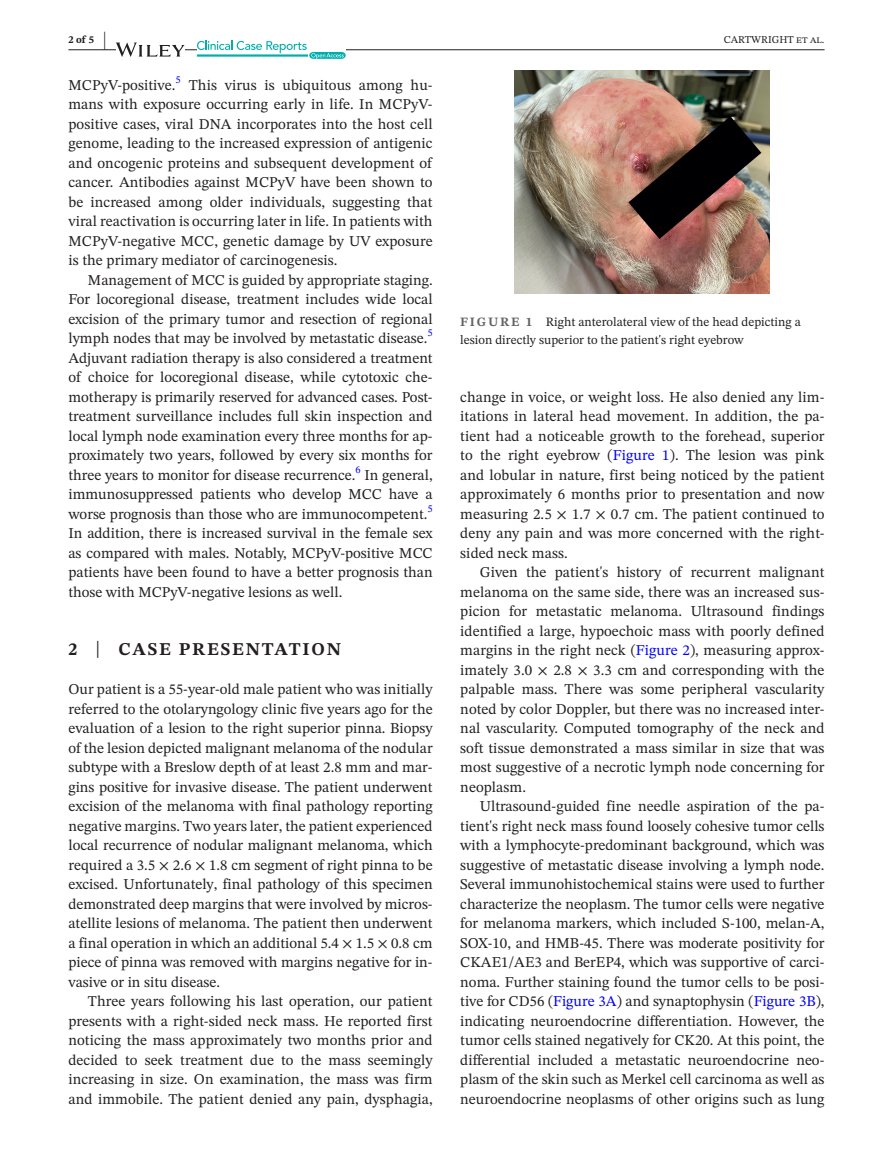
<style>
.page{position:relative;width:893px;height:1174px;background:#fff}
.page>*{position:absolute;margin:0;border:0;box-sizing:border-box;transform-origin:0 0}
.t1{font:700 18px "STIX Two Text";letter-spacing:.1em;color:#231f20}
.t2{font:15px/19.5px "STIX Two Text";color:#231f20;text-align:justify}
.t3{font:12.75px/18px "STIX Two Text";color:#231f20}
.t4{font:10.5px "STIX Two Text";color:#231f20}
.t5{font:700 10.5px "STIX Two Text";color:#231f20}
.t6{font:10.5px "STIX Two Text";color:#00f}
.s1{font-size:21px}
.s2{font-weight:700;color:#636366}
.s3{color:#00f}
.s4{font-weight:400;font-size:23.7px}
</style>
<div class="page">
<hr style="left:68px;top:49px;width:756px;height:1px;background:#231f20">
<svg style="left:116px;top:43px;width:69px;height:14px"></svg>
<svg style="left:197px;top:41px;width:149px;height:18px"></svg>
<img style="left:515px;top:70px;width:255px;height:224px">
<p class="t5" style="left:68px;top:32px;width:39px">2 of 5 <span class="s1">|</span></p>
<p class="t4" style="left:724px;top:32px;width:102px">CARTWRIGHT et al.</p>
<p class="t2" style="left:68px;top:75px;width:109px">MCPyV-positive.</p>
<p class="t6" style="left:176px;top:72px;width:7px">5</p>
<p class="t2" style="left:68px;top:75px;width:366px;text-indent:120px">This virus is ubiquitous among hu&shy;mans with exposure occurring early in life. In MCPyV&shy;positive cases, viral DNA incorporates into the host cell genome, leading to the increased expression of antigenic and oncogenic proteins and subsequent development of cancer. Antibodies against MCPyV have been shown to be increased among older individuals, suggesting that viral reactivation is occurring later in life. In patients with MCPyV-negative MCC, genetic damage by UV exposure is the primary mediator of carcinogenesis.</p>
<p class="t2" style="left:68px;top:270px;width:366px;text-indent:20px">Management of MCC is guided by appropriate staging.<br>For locoregional disease, treatment includes wide local excision of the primary tumor and resection of regional lymph nodes that may be involved by metastatic disease.</p>
<p class="t3" style="left:460px;top:313px;width:342px"><span class="s2">FIGURE 1</span> Right anterolateral view of the head depicting a lesion directly superior to the patient's right eyebrow</p>
<p class="t6" style="left:427px;top:325px;width:7px">5</p>
<p class="t2" style="left:68px;top:348px;width:366px">Adjuvant radiation therapy is also considered a treatment of choice for locoregional disease, while cytotoxic che&shy;motherapy is primarily reserved for advanced cases. Post&shy;treatment surveillance includes full skin inspection and local lymph node examination every three months for ap&shy;proximately two years, followed by every six months for three years to monitor for disease recurrence.</p>
<p class="t2" style="left:460px;top:387px;width:366px">change in voice, or weight loss. He also denied any lim&shy;itations in lateral head movement. In addition, the pa&shy;tient had a noticeable growth to the forehead, superior to the right eyebrow (<span class="s3">Figure 1</span>). The lesion was pink and lobular in nature, first being noticed by the patient approximately 6 months prior to presentation and now measuring 2.5 × 1.7 × 0.7 cm. The patient continued to deny any pain and was more concerned with the right&shy;sided neck mass.</p>
<p class="t2" style="left:460px;top:562px;width:366px;text-indent:19px">Given the patient's history of recurrent malignant melanoma on the same side, there was an increased sus&shy;picion for metastatic melanoma. Ultrasound findings identified a large, hypoechoic mass with poorly defined margins in the right neck (<span class="s3">Figure 2</span>), measuring approx&shy;imately 3.0 × 2.8 × 3.3 cm and corresponding with the palpable mass. There was some peripheral vascularity noted by color Doppler, but there was no increased inter&shy;nal vascularity. Computed tomography of the neck and soft tissue demonstrated a mass similar in size that was most suggestive of a necrotic lymph node concerning for neoplasm.</p>
<p class="t2" style="left:460px;top:796px;width:366px;text-indent:20px">Ultrasound-guided fine needle aspiration of the pa&shy;tient's right neck mass found loosely cohesive tumor cells with a lymphocyte-predominant background, which was suggestive of metastatic disease involving a lymph node.<br>Several immunohistochemical stains were used to further characterize the neoplasm. The tumor cells were negative for melanoma markers, which included S-100, melan-A, SOX-10, and HMB-45. There was moderate positivity for CKAE1/AE3 and BerEP4, which was supportive of carci&shy;noma. Further staining found the tumor cells to be posi&shy;tive for CD56 (<span class="s3">Figure 3A</span>) and synaptophysin (<span class="s3">Figure 3B</span>), indicating neuroendocrine differentiation. However, the tumor cells stained negatively for CK20. At this point, the differential included a metastatic neuroendocrine neo&shy;plasm of the skin such as Merkel cell carcinoma as well as neuroendocrine neoplasms of other origins such as lung</p>
<p class="t6" style="left:356px;top:462px;width:7px">6</p>
<p class="t2" style="left:68px;top:465px;width:366px;text-indent:296px">In general, immunosuppressed patients who develop MCC have a worse prognosis than those who are immunocompetent.</p>
<p class="t6" style="left:427px;top:501px;width:7px">5</p>
<p class="t2" style="left:68px;top:523px;width:366px">In addition, there is increased survival in the female sex as compared with males. Notably, MCPyV-positive MCC patients have been found to have a better prognosis than those with MCPyV-negative lesions as well.</p>
<p class="t1" style="left:68px;top:636px;width:274px">2 <span class="s4">|</span> CASE PRESENTATION</p>
<p class="t2" style="left:68px;top:679px;width:366px">Our patient is a 55-year-old male patient who was initially referred to the otolaryngology clinic five years ago for the evaluation of a lesion to the right superior pinna. Biopsy of the lesion depicted malignant melanoma of the nodular subtype with a Breslow depth of at least 2.8 mm and mar&shy;gins positive for invasive disease. The patient underwent excision of the melanoma with final pathology reporting negative margins. Two years later, the patient experienced local recurrence of nodular malignant melanoma, which required a 3.5 × 2.6 × 1.8 cm segment of right pinna to be excised. Unfortunately, final pathology of this specimen demonstrated deep margins that were involved by micros&shy;atellite lesions of melanoma. The patient then underwent a final operation in which an additional 5.4 × 1.5 × 0.8 cm piece of pinna was removed with margins negative for in&shy;vasive or in situ disease.</p>
<p class="t2" style="left:68px;top:991px;width:366px;text-indent:20px">Three years following his last operation, our patient presents with a right-sided neck mass. He reported first noticing the mass approximately two months prior and decided to seek treatment due to the mass seemingly increasing in size. On examination, the mass was firm and immobile. The patient denied any pain, dysphagia,</p>
</div>
